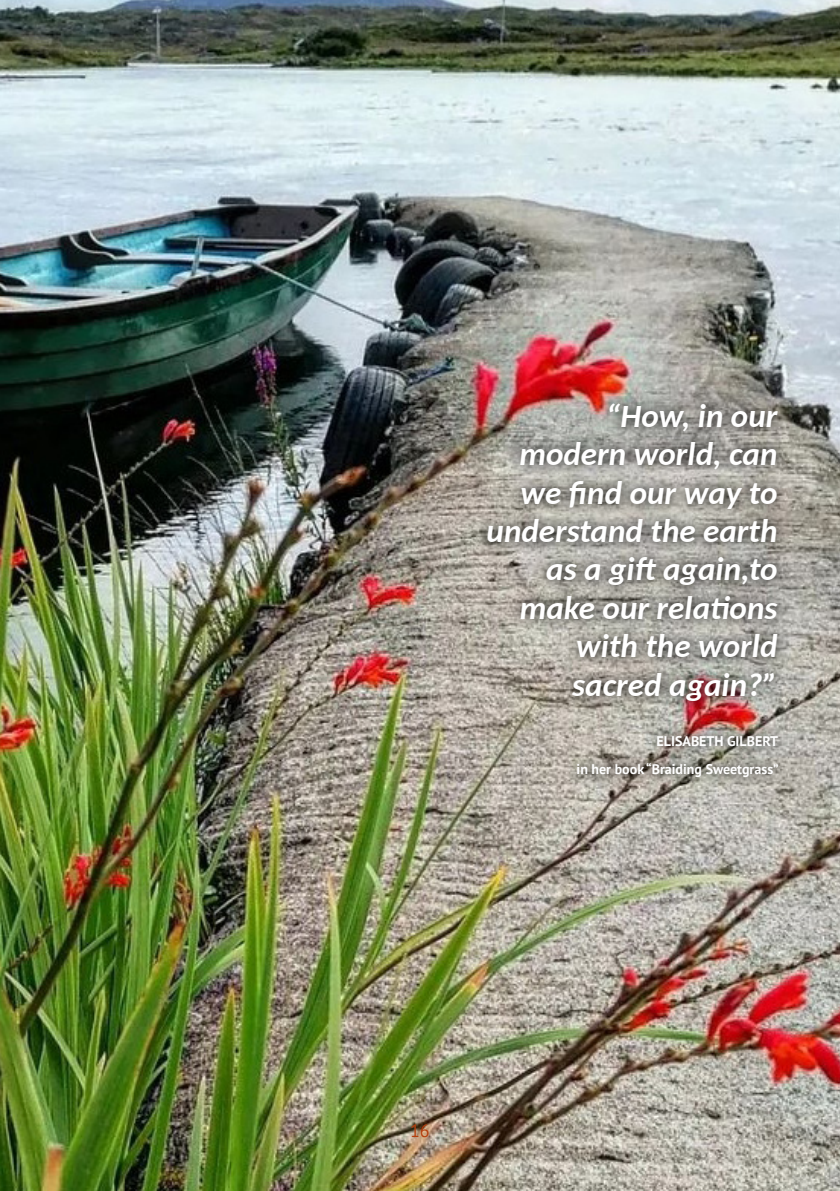
<style>
.page{position:relative;width:840px;height:1191px;background:#fff}
.page>*{position:absolute;margin:0;border:0;box-sizing:border-box;transform-origin:0 0}
.t1{font:italic 700 32px/38.4px "Carlito";color:#fff;text-align:right}
.t2{font:18px "PT Sans";color:#b43d0b}
.t3{font:700 14px/28px "PT Sans";color:#fff;text-align:right}
.s1{font-weight:400}
</style>
<div class="page">
<img style="left:0;top:0;width:839px;height:1191px">
<svg style="left:475px;top:392px;width:314px;height:397px"></svg>
<p class="t1" style="left:486px;top:395px;width:292px">“How, in our<br>modern world, can we find our way to understand the earth as a gift again,to make our relations with the world sacred again?”</p>
<p class="t3" style="left:576px;top:727px;width:204px"><span class="s1">-</span> ELISABETH GILBERT<br>in her book “Braiding Sweetgrass”</p>
<p class="t2" style="left:410px;top:1119px;width:21px">16</p>
</div>
